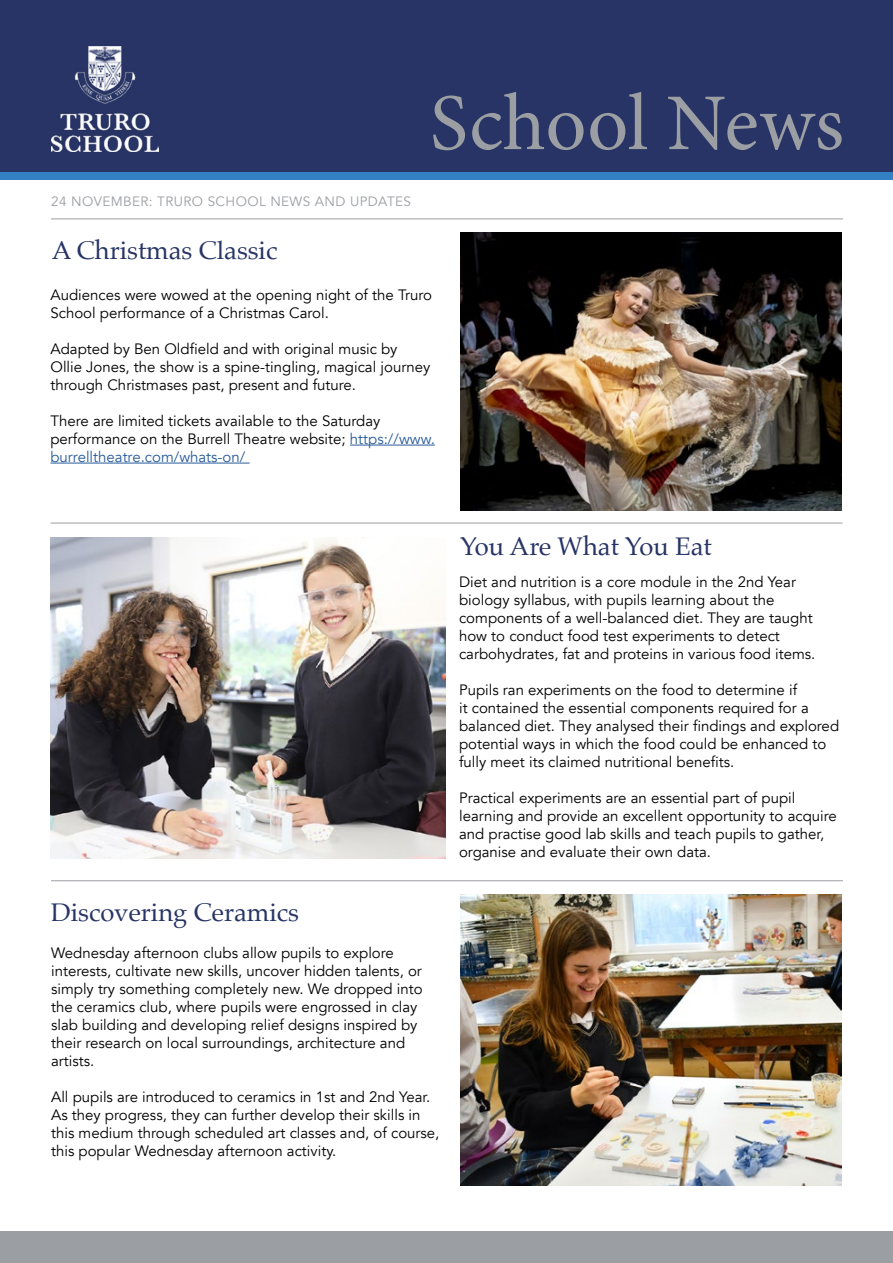
<style>
.page{position:relative;width:893px;height:1263px;background:#fff}
.page>*{position:absolute;margin:0;border:0;box-sizing:border-box;transform-origin:0 0}
.t1{font:80.55px "Minion Pro";color:#9b9ea2}
.t2{font:25.5px "Palatino";color:#273465}
.t3{font:15px/18px "Avenir";color:#000}
.t4{font:13.5px "Avenir";letter-spacing:.03em;color:#9b9ea2}
.s1{color:#275b9b}
</style>
<div class="page">
<div style="left:0;top:0;width:893px;height:175px;background:#273465"></div>
<img style="left:52px;top:47px;width:107px;height:104px">
<div style="left:0;top:172px;width:893px;height:8px;background:#3381c4"></div>
<hr style="left:51px;top:218px;width:792px;height:1px;background:#9b9ea2">
<div style="left:0;top:1231px;width:893px;height:32px;background:#9b9ea2"></div>
<hr style="left:350px;top:445px;width:85px;height:1px;background:#275b9b">
<hr style="left:50px;top:463px;width:200px;height:1px;background:#275b9b">
<img style="left:460px;top:232px;width:382px;height:279px">
<hr style="left:51px;top:523px;width:791px;height:1px;background:#9b9ea2">
<img style="left:50px;top:538px;width:395px;height:320px">
<hr style="left:51px;top:880px;width:792px;height:1px;background:#9b9ea2">
<img style="left:460px;top:895px;width:382px;height:290px">
<p class="t4" style="left:51px;top:194px;width:361px">24 NOVEMBER: TRURO SCHOOL NEWS AND UPDATES</p>
<h1 class="t1" style="left:430px;top:69px;width:416px">School News</h1>
<h2 class="t2" style="left:52px;top:229px;width:227px">A Christmas Classic</h2>
<p class="t3" style="left:50px;top:286px;width:383px">Audiences were wowed at the opening night of the Truro<br>School performance of a Christmas Carol.</p>
<p class="t3" style="left:50px;top:340px;width:381px">Adapted by Ben Oldfield and with original music by<br>Ollie Jones, the show is a spine-tingling, magical journey through Christmases past, present and future.</p>
<p class="t3" style="left:50px;top:412px;width:386px">There are limited tickets available to the Saturday performance on the Burrell Theatre website; <span class="s1">https://www. burrelltheatre.com/whats-on/</span></p>
<h2 class="t2" style="left:51px;top:891px;width:249px">Discovering Ceramics</h2>
<p class="t3" style="left:51px;top:944px;width:373px">Wednesday afternoon clubs allow pupils to explore interests, cultivate new skills, uncover hidden talents, or simply try something completely new. We dropped into the ceramics club, where pupils were engrossed in clay slab building and developing relief designs inspired by their research on local surroundings, architecture and artists.</p>
<p class="t3" style="left:51px;top:1088px;width:390px">All pupils are introduced to ceramics in 1st and 2nd Year.<br>As they progress, they can further develop their skills in this medium through scheduled art classes and, of course, this popular Wednesday afternoon activity.</p>
<h2 class="t2" style="left:460px;top:525px;width:253px">You Are What You Eat</h2>
<p class="t3" style="left:459px;top:573px;width:358px">Diet and nutrition is a core module in the 2nd Year biology syllabus, with pupils learning about the components of a well-balanced diet. They are taught how to conduct food test experiments to detect carbohydrates, fat and proteins in various food items.</p>
<p class="t3" style="left:459px;top:681px;width:382px">Pupils ran experiments on the food to determine if<br>it contained the essential components required for a balanced diet. They analysed their findings and explored potential ways in which the food could be enhanced to fully meet its claimed nutritional benefits.</p>
<p class="t3" style="left:459px;top:789px;width:379px">Practical experiments are an essential part of pupil learning and provide an excellent opportunity to acquire and practise good lab skills and teach pupils to gather, organise and evaluate their own data.</p>
</div>
